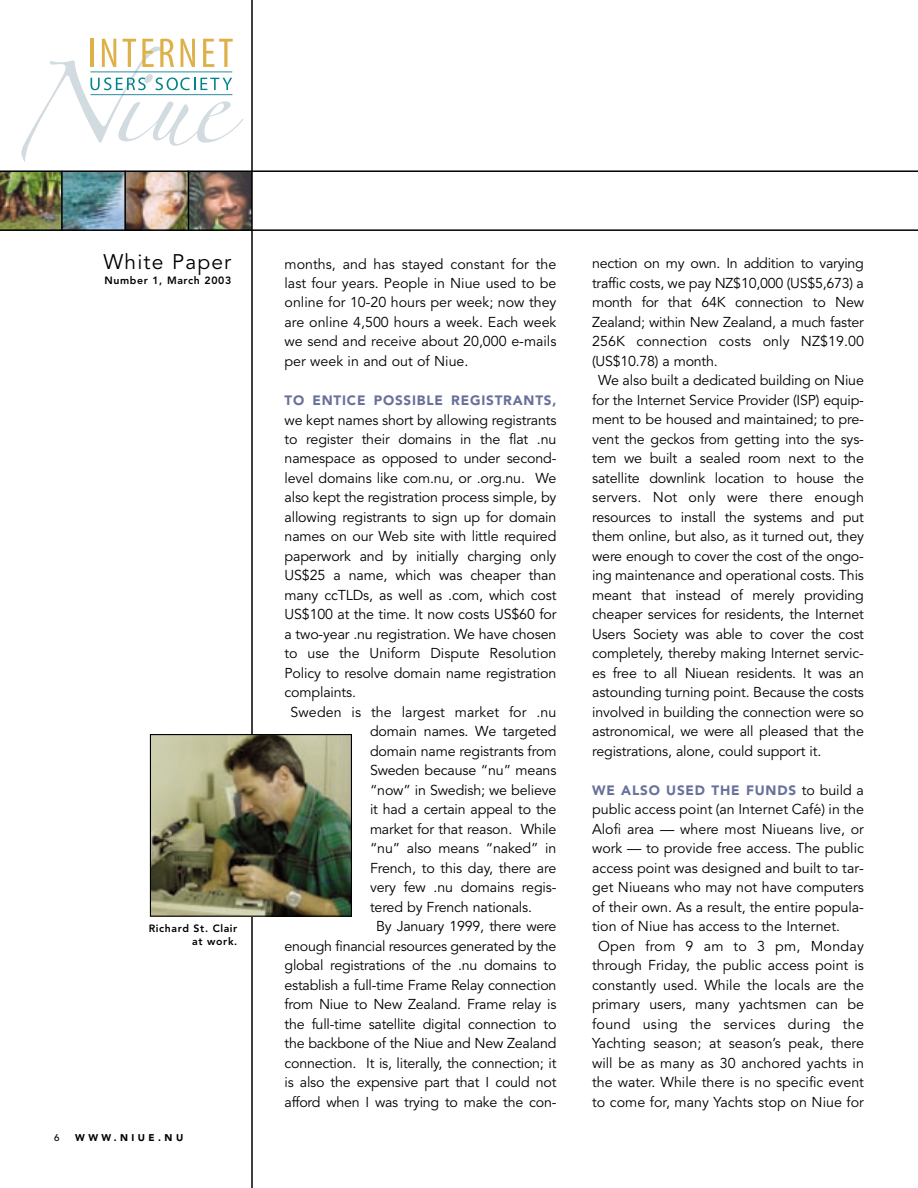
<style>
.page{position:relative;width:918px;height:1188px;background:#fff}
.page>*{position:absolute;margin:0;border:0;box-sizing:border-box;transform-origin:0 0}
.t1{font:21px "Avenir";letter-spacing:.055em;color:#000}
.t2{font:14.25px/19.5px "Avenir";letter-spacing:-.01em;color:#000;text-align:justify}
.t3{font:14.25px "Avenir";letter-spacing:.01em;color:#000}
.t4{font:14.25px "Avenir";letter-spacing:.02em;color:#000}
.t5{font:14.25px "Avenir";letter-spacing:.015em;color:#000}
.t6{font:900 13.5px "Avenir";letter-spacing:.06em;color:#69719b}
.t7{font:800 10.5px/12.6px "Avenir";letter-spacing:.06em;color:#000;text-align:right}
.t8{font:900 9.75px "Avenir";letter-spacing:.355em;color:#000}
.t9{font:500 9.75px "Avenir";color:#000}
.s1{font-weight:400;font-size:14.25px;color:#000}
</style>
<div class="page">
<svg style="left:21px;top:39px;width:222px;height:122px"></svg>
<hr style="left:90px;top:72px;width:142px;height:1px;background:#2c8ba0">
<hr style="left:91px;top:94px;width:141px;height:1px;background:#2c8ba0">
<img style="left:189px;top:172px;width:62px;height:57px">
<img style="left:126px;top:172px;width:62px;height:57px">
<img style="left:0;top:172px;width:61px;height:57px">
<svg style="left:63px;top:172px;width:61px;height:57px;background:#6897a3"></svg>
<hr style="left:188px;top:171px;width:1px;height:59px;background:#000">
<hr style="left:124px;top:171px;width:2px;height:59px;background:#000">
<hr style="left:61px;top:171px;width:2px;height:59px;background:#000">
<hr style="left:0;top:170px;width:918px;height:2px;background:#000">
<hr style="left:0;top:229px;width:918px;height:2px;background:#000">
<hr style="left:251px;top:0;width:2px;height:1187px;background:#000">
<img style="left:152px;top:736px;width:198px;height:179px">
<div style="left:150px;top:734px;width:202px;height:183px;border:1px solid #000"></div>
<h1 class="t1" style="left:104px;top:253px;width:129px">White Paper</h1>
<p class="t7" style="left:104px;top:275px;width:128px">Number 1, March 2003</p>
<p class="t7" style="left:149px;top:923px;width:90px">Richard St. Clair at work.</p>
<p class="t9" style="left:54px;top:1134px;width:7px">6</p>
<p class="t8" style="left:75px;top:1134px;width:110px">WWW.NIUE.NU</p>
<p class="t2" style="left:285px;top:255px;width:273px">months, and has stayed constant for the last four years. People in Niue used to be online for 10-20 hours per week; now they are online 4,500 hours a week. Each week we send and receive about 20,000 e-mails per week in and out of Niue.</p>
<p class="t6" style="left:285px;top:395px;width:273px">TO ENTICE POSSIBLE REGISTRANTS,</p>
<p class="t2" style="left:285px;top:411px;width:274px">we kept names short by allowing registrants</p>
<p class="t2" style="left:285px;top:431px;width:273px">to register their domains in the flat .nu</p>
<p class="t2" style="left:285px;top:450px;width:273px">namespace as opposed to under second-</p>
<p class="t2" style="left:285px;top:470px;width:273px">level domains like com.nu, or .org.nu. We</p>
<p class="t2" style="left:285px;top:489px;width:273px">also kept the registration process simple, by</p>
<p class="t2" style="left:285px;top:509px;width:273px">allowing registrants to sign up for domain</p>
<p class="t2" style="left:285px;top:528px;width:273px">names on our Web site with little required</p>
<p class="t2" style="left:285px;top:548px;width:273px">paperwork and by initially charging only</p>
<p class="t2" style="left:285px;top:567px;width:273px">US$25 a name, which was cheaper than</p>
<p class="t2" style="left:285px;top:587px;width:273px">many ccTLDs, as well as .com, which cost</p>
<p class="t2" style="left:285px;top:606px;width:273px">US$100 at the time. It now costs US$60 for</p>
<p class="t2" style="left:285px;top:626px;width:273px">a two-year .nu registration. We have chosen</p>
<p class="t2" style="left:285px;top:645px;width:273px">to use the Uniform Dispute Resolution</p>
<p class="t2" style="left:285px;top:665px;width:273px">Policy to resolve domain name registration</p>
<p class="t2" style="left:285px;top:684px;width:73px">complaints.</p>
<p class="t2" style="left:291px;top:704px;width:267px">Sweden is the largest market for .nu</p>
<p class="t2" style="left:370px;top:723px;width:188px">domain names. We targeted</p>
<p class="t2" style="left:370px;top:743px;width:188px">domain name registrants from</p>
<p class="t2" style="left:370px;top:762px;width:188px">Sweden because “nu” means</p>
<p class="t2" style="left:370px;top:782px;width:188px">“now” in Swedish; we believe</p>
<p class="t2" style="left:370px;top:801px;width:188px">it had a certain appeal to the</p>
<p class="t2" style="left:370px;top:821px;width:188px">market for that reason. While</p>
<p class="t2" style="left:370px;top:840px;width:188px">“nu” also means “naked” in</p>
<p class="t2" style="left:370px;top:860px;width:188px">French, to this day, there are</p>
<p class="t2" style="left:370px;top:879px;width:188px">very few .nu domains regis-</p>
<p class="t2" style="left:370px;top:899px;width:164px">tered by French nationals.</p>
<p class="t2" style="left:376px;top:918px;width:182px">By January 1999, there were</p>
<p class="t2" style="left:285px;top:938px;width:273px">enough financial resources generated by the</p>
<p class="t2" style="left:285px;top:957px;width:273px">global registrations of the .nu domains to</p>
<p class="t2" style="left:285px;top:977px;width:273px">establish a full-time Frame Relay connection</p>
<p class="t2" style="left:285px;top:996px;width:273px">from Niue to New Zealand. Frame relay is</p>
<p class="t2" style="left:285px;top:1016px;width:273px">the full-time satellite digital connection to</p>
<p class="t2" style="left:285px;top:1035px;width:273px">the backbone of the Niue and New Zealand</p>
<p class="t2" style="left:285px;top:1055px;width:273px">connection. It is, literally, the connection; it</p>
<p class="t2" style="left:285px;top:1074px;width:273px">is also the expensive part that I could not</p>
<p class="t2" style="left:285px;top:1094px;width:273px">afford when I was trying to make the con-</p>
<p class="t2" style="left:592px;top:255px;width:273px">nection on my own. In addition to varying</p>
<p class="t2" style="left:592px;top:275px;width:273px">traffic costs, we pay NZ$10,000 (US$5,673) a</p>
<p class="t2" style="left:592px;top:294px;width:273px">month for that 64K connection to New</p>
<p class="t2" style="left:592px;top:314px;width:273px">Zealand; within New Zealand, a much faster</p>
<p class="t2" style="left:592px;top:333px;width:273px">256K connection costs only NZ$19.00</p>
<p class="t2" style="left:592px;top:353px;width:127px">(US$10.78) a month.</p>
<p class="t2" style="left:598px;top:372px;width:267px">We also built a dedicated building on Niue</p>
<p class="t2" style="left:592px;top:392px;width:273px">for the Internet Service Provider (ISP) equip-</p>
<p class="t2" style="left:592px;top:411px;width:273px">ment to be housed and maintained; to pre-</p>
<p class="t2" style="left:592px;top:431px;width:273px">vent the geckos from getting into the sys-</p>
<p class="t2" style="left:592px;top:450px;width:273px">tem we built a sealed room next to the</p>
<p class="t2" style="left:592px;top:470px;width:273px">satellite downlink location to house the</p>
<p class="t3" style="left:592px;top:492px;width:273px">servers. Not only were there enough</p>
<p class="t2" style="left:592px;top:509px;width:273px">resources to install the systems and put</p>
<p class="t2" style="left:592px;top:528px;width:273px">them online, but also, as it turned out, they</p>
<p class="t2" style="left:592px;top:548px;width:273px">were enough to cover the cost of the ongo-</p>
<p class="t2" style="left:592px;top:567px;width:273px">ing maintenance and operational costs. This</p>
<p class="t2" style="left:592px;top:587px;width:273px">meant that instead of merely providing</p>
<p class="t2" style="left:592px;top:606px;width:273px">cheaper services for residents, the Internet</p>
<p class="t2" style="left:592px;top:626px;width:273px">Users Society was able to cover the cost</p>
<p class="t2" style="left:592px;top:645px;width:273px">completely, thereby making Internet servic-</p>
<p class="t2" style="left:592px;top:665px;width:273px">es free to all Niuean residents. It was an</p>
<p class="t2" style="left:592px;top:684px;width:273px">astounding turning point. Because the costs</p>
<p class="t2" style="left:592px;top:704px;width:273px">involved in building the connection were so</p>
<p class="t2" style="left:592px;top:723px;width:273px">astronomical, we were all pleased that the</p>
<p class="t2" style="left:592px;top:743px;width:231px">registrations, alone, could support it.</p>
<p class="t6" style="left:592px;top:785px;width:273px">WE ALSO USED THE FUNDS <span class="s1">to build a</span></p>
<p class="t2" style="left:592px;top:801px;width:273px">public access point (an Internet Cafe) in the</p>
<p class="t2" style="left:815px;top:801px;width:5px">´</p>
<p class="t2" style="left:592px;top:821px;width:273px">Alofi area — where most Niueans live, or</p>
<p class="t2" style="left:592px;top:840px;width:273px">work — to provide free access. The public</p>
<p class="t2" style="left:592px;top:860px;width:273px">access point was designed and built to tar-</p>
<p class="t2" style="left:592px;top:879px;width:273px">get Niueans who may not have computers</p>
<p class="t2" style="left:592px;top:899px;width:273px">of their own. As a result, the entire popula-</p>
<p class="t2" style="left:592px;top:918px;width:250px">tion of Niue has access to the Internet.</p>
<p class="t5" style="left:598px;top:940px;width:267px">Open from 9 am to 3 pm, Monday</p>
<p class="t2" style="left:592px;top:957px;width:273px">through Friday, the public access point is</p>
<p class="t2" style="left:592px;top:977px;width:273px">constantly used. While the locals are the</p>
<p class="t2" style="left:592px;top:996px;width:273px">primary users, many yachtsmen can be</p>
<p class="t4" style="left:592px;top:1018px;width:273px">found using the services during the</p>
<p class="t2" style="left:592px;top:1035px;width:273px">Yachting season; at season’s peak, there</p>
<p class="t2" style="left:592px;top:1055px;width:273px">will be as many as 30 anchored yachts in</p>
<p class="t2" style="left:592px;top:1074px;width:273px">the water. While there is no specific event</p>
<p class="t2" style="left:592px;top:1094px;width:273px">to come for, many Yachts stop on Niue for</p>
</div>
